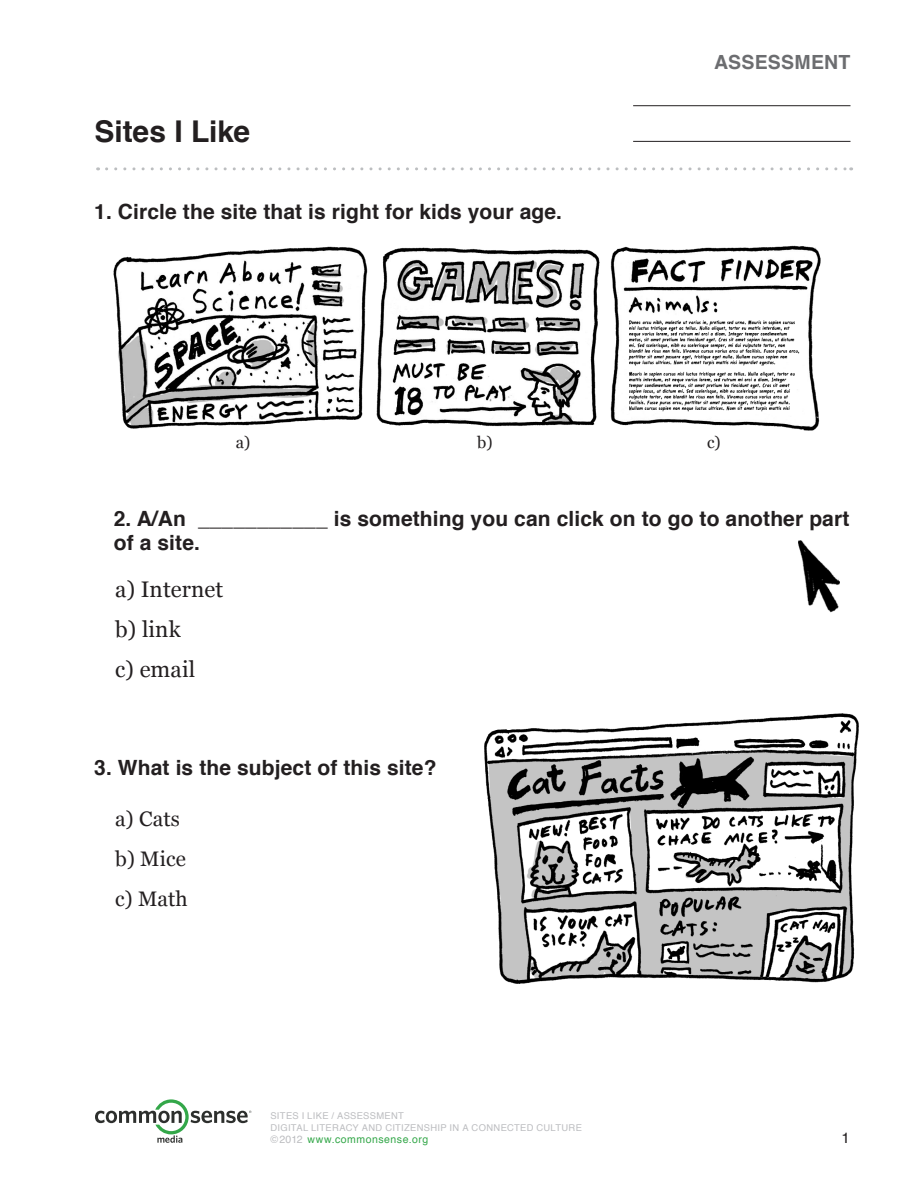
<style>
.page{position:relative;width:918px;height:1188px;background:#fff}
.page>*{position:absolute;margin:0;border:0;box-sizing:border-box;transform-origin:0 0}
.t1{font:700 30px "Helvetica";letter-spacing:-.01em;color:#231f20}
.t2{font:22.5px/40.2px "Georgia";letter-spacing:.005em;color:#231f20}
.t3{font:700 21px/24px "Helvetica";letter-spacing:.005em;color:#231f20}
.t4{font:21px/40.2px "Georgia";letter-spacing:.005em;color:#231f20}
.t5{font:700 19.5px "Helvetica";letter-spacing:.015em;color:#6c6d70}
.t6{font:16.5px "Georgia";color:#231f20}
.t7{font:15px "Helvetica";color:#231f20}
.t8{font:10.5px "Helvetica";letter-spacing:.045em;color:#33a749}
.t9{font:9.3px/12px "Helvetica";letter-spacing:.035em;color:#bcbdc0}
.s1{color:#bcbdc0}
</style>
<div class="page">
<hr style="left:633px;top:105px;width:217px;height:1px;background:#231f20">
<hr style="left:633px;top:141px;width:217px;height:1px;background:#231f20">
<svg style="left:107px;top:167px;width:745px;height:3px"></svg>
<svg style="left:95px;top:1099px;width:156px;height:44px"></svg>
<img style="left:113px;top:245px;width:708px;height:186px">
<img style="left:798px;top:540px;width:41px;height:72px">
<img style="left:484px;top:713px;width:374px;height:271px">
<h1 class="t1" style="left:94px;top:119px;width:157px">Sites I Like</h1>
<p class="t3" style="left:94px;top:202px;width:469px">1. Circle the site that is right for kids your age.</p>
<p class="t5" style="left:714px;top:54px;width:138px">ASSESSMENT</p>
<p class="t6" style="left:236px;top:433px;width:16px">a)</p>
<p class="t6" style="left:477px;top:433px;width:17px">b)</p>
<p class="t6" style="left:707px;top:433px;width:15px">c)</p>
<p class="t3" style="left:114px;top:509px;width:737px">2. A/An ___________ is something you can click on to go to another part of a site.</p>
<p class="t2" style="left:115px;top:569px;width:110px">a) Internet b) link<br>c) email</p>
<p class="t3" style="left:94px;top:757px;width:344px">3. What is the subject of this site?</p>
<p class="t4" style="left:115px;top:798px;width:74px">a) Cats b) Mice c) Math</p>
<p class="t9" style="left:271px;top:1110px;width:313px">SITES I LIKE / ASSESSMENT<br>DIGITAL LITERACY AND CITIZENSHIP IN A CONNECTED CULTURE</p>
<p class="t8" style="left:271px;top:1135px;width:159px"><span class="s1">©2012</span> www.commonsense.org</p>
<p class="t7" style="left:842px;top:1131px;width:10px">1</p>
</div>
